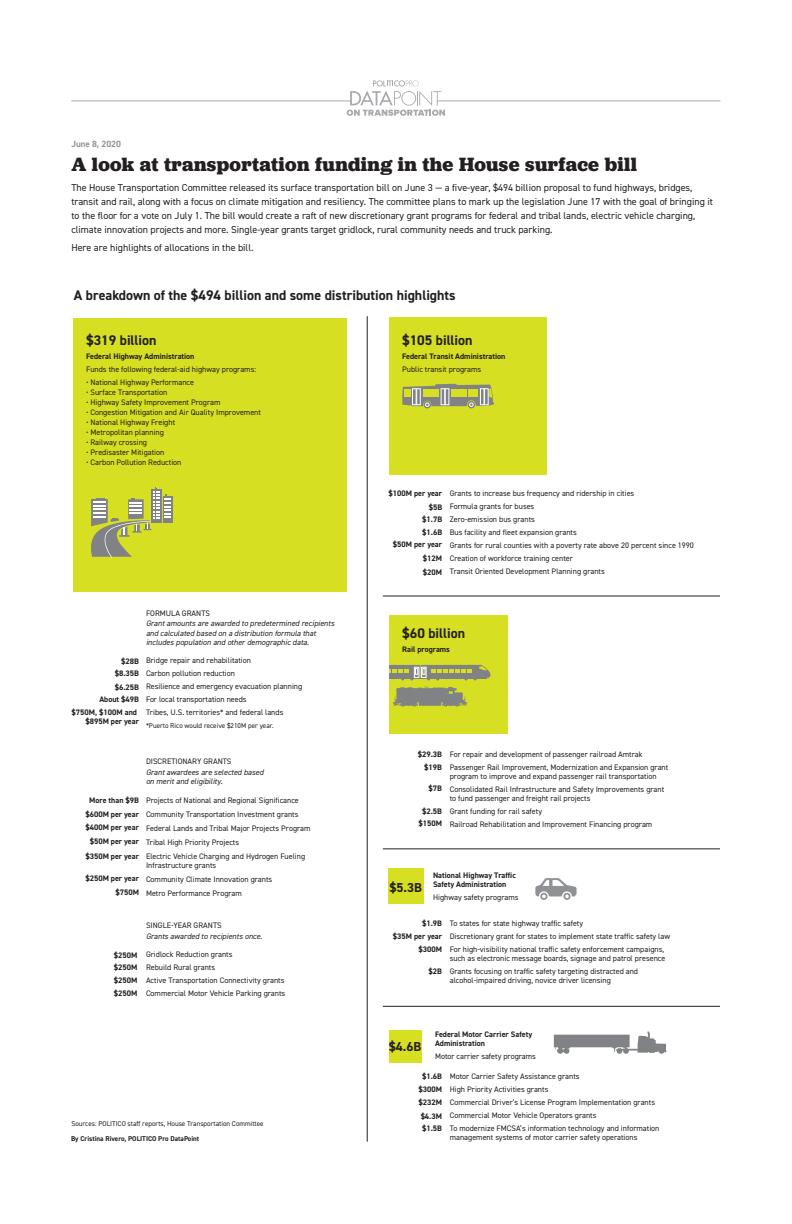
<style>
.page{position:relative;width:792px;height:1224px;background:#fff}
.page>*{position:absolute;margin:0;border:0;box-sizing:border-box;transform-origin:0 0}
.t1{font:700 20px "Jubilat";letter-spacing:.015em;color:#231f20}
.t2{font:700 14px "DIN2014";color:#231f20}
.t3{font:700 13px "DIN2014";color:#231f20}
.t4{font:10px/14px "DIN2014";color:#231f20}
.t5{font:700 9px "DIN2014";color:#939598}
.t6{font:8px/13px "DIN2014";color:#231f20}
.t7{font:700 8px/14px "DIN2014";color:#231f20}
.t8{font:italic 8px/9.6px "DIN2014";color:#231f20}
.t9{font:7px "DIN2014";color:#231f20}
.t10{font:700 7px "DIN2014";color:#231f20}
</style>
<div class="page">
<hr style="left:71px;top:101px;width:280px;height:1px;background:#a8a9ad">
<hr style="left:437px;top:101px;width:283px;height:1px;background:#a8a9ad">
<svg style="left:347px;top:80px;width:98px;height:36px"></svg>
<div style="left:73px;top:318px;width:274px;height:274px;background:#d6df21"></div>
<div style="left:389px;top:318px;width:157px;height:157px;background:#d6df21"></div>
<div style="left:389px;top:615px;width:119px;height:119px;background:#d6df21"></div>
<div style="left:389px;top:869px;width:35px;height:35px;background:#d6df21"></div>
<div style="left:389px;top:1030px;width:33px;height:33px;background:#d6df21"></div>
<hr style="left:383px;top:1006px;width:337px;height:1px;background:#231f20">
<hr style="left:383px;top:849px;width:337px;height:1px;background:#231f20">
<hr style="left:383px;top:596px;width:337px;height:1px;background:#231f20">
<div style="left:163px;top:496px;width:9px;height:27px;background:#808285"></div>
<svg style="left:91px;top:488px;width:80px;height:70px"></svg>
<svg style="left:535px;top:878px;width:42px;height:22px"></svg>
<svg style="left:554px;top:1031px;width:112px;height:23px"></svg>
<div style="left:424px;top:401px;width:7px;height:7px;background:#808285;border-radius:50%"></div>
<div style="left:468px;top:401px;width:7px;height:7px;background:#808285;border-radius:50%"></div>
<svg style="left:402px;top:384px;width:92px;height:23px"></svg>
<svg style="left:389px;top:665px;width:102px;height:15px"></svg>
<hr style="left:367px;top:316px;width:1px;height:826px;background:#231f20">
<svg style="left:393px;top:686px;width:74px;height:21px"></svg>
<p class="t5" style="left:71px;top:138px;width:51px">June 8, 2020</p>
<h1 class="t1" style="left:71px;top:151px;width:567px">A look at transportation funding in the House surface bill</h1>
<p class="t4" style="left:71px;top:181px;width:643px">The House Transportation Committee released its surface transportation bill on June 3 — a five-year, $494 billion proposal to fund highways, bridges, transit and rail, along with a focus on climate mitigation and resiliency. The committee plans to mark up the legislation June 17 with the goal of bringing it to the floor for a vote on July 1. The bill would create a raft of new discretionary grant programs for federal and tribal lands, electric vehicle charging, climate innovation projects and more. Single-year grants target gridlock, rural community needs and truck parking.</p>
<p class="t4" style="left:71px;top:241px;width:184px">Here are highlights of allocations in the bill.</p>
<h2 class="t2" style="left:74px;top:286px;width:383px">A breakdown of the $494 billion and some distribution highlights</h2>
<h2 class="t2" style="left:86px;top:331px;width:72px">$319 billion</h2>
<p class="t7" style="left:86px;top:349px;width:110px">Federal Highway Administration</p>
<p class="t6" style="left:86px;top:363px;width:172px">Funds the following federal-aid highway programs:</p>
<p class="t6" style="left:86px;top:376px;width:109px">• National Highway Performance</p>
<p class="t6" style="left:86px;top:386px;width:83px">• Surface Transportation</p>
<p class="t6" style="left:86px;top:396px;width:136px">• Highway Safety Improvement Program</p>
<p class="t6" style="left:86px;top:406px;width:176px">• Congestion Mitigation and Air Quality Improvement</p>
<p class="t6" style="left:86px;top:416px;width:91px">• National Highway Freight</p>
<p class="t6" style="left:86px;top:426px;width:79px">• Metropolitan planning</p>
<p class="t6" style="left:86px;top:436px;width:63px">• Railway crossing</p>
<p class="t6" style="left:86px;top:446px;width:80px">• Predisaster Mitigation</p>
<p class="t6" style="left:86px;top:456px;width:97px">• Carbon Pollution Reduction</p>
<h2 class="t2" style="left:402px;top:331px;width:72px">$105 billion</h2>
<p class="t7" style="left:402px;top:349px;width:105px">Federal Transit Administration</p>
<p class="t6" style="left:402px;top:363px;width:81px">Public transit programs</p>
<p class="t6" style="left:146px;top:607px;width:66px">FORMULA GRANTS</p>
<p class="t8" style="left:146px;top:618px;width:190px">Grant amounts are awarded to predetermined recipients and calculated based on a distribution formula that includes population and other demographic data.</p>
<p class="t7" style="left:121px;top:654px;width:19px">$28B</p>
<p class="t6" style="left:146px;top:654px;width:158px">Bridge repair and rehabilitation<br>Carbon pollution reduction<br>Resilience and emergency evacuation planning For local transportation needs<br>Tribes, U.S. territories* and federal lands</p>
<p class="t9" style="left:146px;top:721px;width:129px">*Puerto Rico would receive $210M per year.</p>
<p class="t6" style="left:146px;top:755px;width:87px">DISCRETIONARY GRANTS</p>
<p class="t6" style="left:146px;top:793px;width:166px;line-height:14px">Projects of National and Regional Significance Community Transportation Investment grants Federal Lands and Tribal Major Projects Program Tribal High Priority Projects<br>Electric Vehicle Charging and Hydrogen Fueling</p>
<p class="t6" style="left:146px;top:858px;width:128px;line-height:14px">Infrastructure grants<br>Community Climate Innovation grants<br>Metro Performance Program</p>
<p class="t6" style="left:146px;top:918px;width:77px">SINGLE-YEAR GRANTS</p>
<p class="t6" style="left:146px;top:948px;width:141px">Gridlock Reduction grants<br>Rebuild Rural grants<br>Active Transportation Connectivity grants Commercial Motor Vehicle Parking grants</p>
<p class="t7" style="left:115px;top:666px;width:26px">$8.35B</p>
<p class="t7" style="left:72px;top:680px;width:69px;line-height:12.9px;text-align:right">$6.25B<br>About $49B<br>$750M, $100M and</p>
<p class="t7" style="left:85px;top:714px;width:55px">$895M per year</p>
<p class="t8" style="left:146px;top:767px;width:119px">Grant awardees are selected based on merit and eligibility.</p>
<p class="t7" style="left:89px;top:793px;width:51px">More than $9B</p>
<p class="t7" style="left:85px;top:807px;width:55px;text-align:center">$600M per year $400M per year $50M per year $350M per year</p>
<p class="t7" style="left:85px;top:871px;width:55px;text-align:right">$250M per year $750M</p>
<p class="t8" style="left:146px;top:931px;width:118px">Grants awarded to recipients once.</p>
<p class="t7" style="left:114px;top:948px;width:25px">$250M</p>
<p class="t7" style="left:114px;top:960px;width:25px">$250M</p>
<p class="t7" style="left:114px;top:974px;width:25px;line-height:12.6px">$250M $250M</p>
<p class="t9" style="left:71px;top:1119px;width:194px">Sources: POLITICO staff reports, House Transportation Committee</p>
<p class="t10" style="left:71px;top:1134px;width:130px">By Cristina Rivero, POLITICO Pro DataPoint</p>
<p class="t7" style="left:388px;top:486px;width:55px">$100M per year</p>
<p class="t6" style="left:450px;top:487px;width:246px">Grants to increase bus frequency and ridership in cities<br>Formula grants for buses<br>Zero-emission bus grants<br>Bus facility and fleet expansion grants<br>Grants for rural counties with a poverty rate above 20 percent since 1990<br>Creation of workforce training center<br>Transit Oriented Development Planning grants</p>
<p class="t7" style="left:429px;top:500px;width:15px">$5B</p>
<p class="t7" style="left:422px;top:512px;width:22px;line-height:13.4px">$1.7B $1.6B</p>
<p class="t7" style="left:393px;top:538px;width:51px;line-height:13.3px;text-align:right">$50M per year $12M</p>
<p class="t7" style="left:423px;top:565px;width:21px">$20M</p>
<h2 class="t2" style="left:402px;top:624px;width:64px">$60 billion</h2>
<p class="t7" style="left:402px;top:642px;width:49px">Rail programs</p>
<p class="t7" style="left:418px;top:747px;width:26px">$29.3B</p>
<p class="t7" style="left:424px;top:760px;width:19px">$19B</p>
<p class="t7" style="left:429px;top:781px;width:15px">$7B</p>
<p class="t7" style="left:419px;top:805px;width:25px;line-height:12.6px;text-align:center">$2.5B $150M</p>
<p class="t6" style="left:450px;top:747px;width:220px">For repair and development of passenger railroad Amtrak<br>Passenger Rail Improvement, Modernization and Expansion grant</p>
<p class="t6" style="left:450px;top:769px;width:216px">program to improve and expand passenger rail transportation<br>Consolidated Rail Infrastructure and Safety Improvements grant</p>
<p class="t6" style="left:450px;top:791px;width:204px">to fund passenger and freight rail projects<br>Grant funding for rail safety<br>Railroad Rehabilitation and Improvement Financing program</p>
<h3 class="t3" style="left:390px;top:879px;width:34px">$5.3B</h3>
<p class="t7" style="left:433px;top:871px;width:84px;line-height:9px">National Highway Traffic<br>Safety Administration</p>
<p class="t6" style="left:433px;top:891px;width:87px">Highway safety programs</p>
<p class="t7" style="left:422px;top:916px;width:22px">$1.9B</p>
<p class="t6" style="left:450px;top:917px;width:222px">To states for state highway traffic safety<br>Discretionary grant for states to implement state traffic safety law<br>For high-visibility national traffic safety enforcement campaigns,</p>
<p class="t6" style="left:450px;top:952px;width:217px">such as electronic message boards, signage and patrol presence<br>Grants focusing on traffic safety targeting distracted and</p>
<p class="t6" style="left:450px;top:974px;width:163px">alcohol-impaired driving, novice driver licensing</p>
<p class="t7" style="left:393px;top:929px;width:51px">$35M per year</p>
<p class="t7" style="left:419px;top:942px;width:25px">$300M</p>
<p class="t7" style="left:429px;top:964px;width:15px">$2B</p>
<h3 class="t3" style="left:389px;top:1038px;width:34px">$4.6B</h3>
<p class="t7" style="left:435px;top:1030px;width:99px;line-height:9px">Federal Motor Carrier Safety<br>Administration</p>
<p class="t6" style="left:435px;top:1050px;width:102px">Motor carrier safety programs</p>
<p class="t7" style="left:422px;top:1070px;width:22px">$1.6B</p>
<p class="t6" style="left:450px;top:1070px;width:211px">Motor Carrier Safety Assistance grants<br>High Priority Activities grants<br>Commercial Driver’s License Program Implementation grants Commercial Motor Vehicle Operators grants<br>To modernize FMCSA’s information technology and information</p>
<p class="t6" style="left:450px;top:1131px;width:189px">management systems of motor carrier safety operations</p>
<p class="t7" style="left:419px;top:1082px;width:25px">$300M</p>
<p class="t7" style="left:419px;top:1096px;width:25px;line-height:13.6px">$232M $4.3M</p>
<p class="t7" style="left:422px;top:1121px;width:22px">$1.5B</p>
</div>
